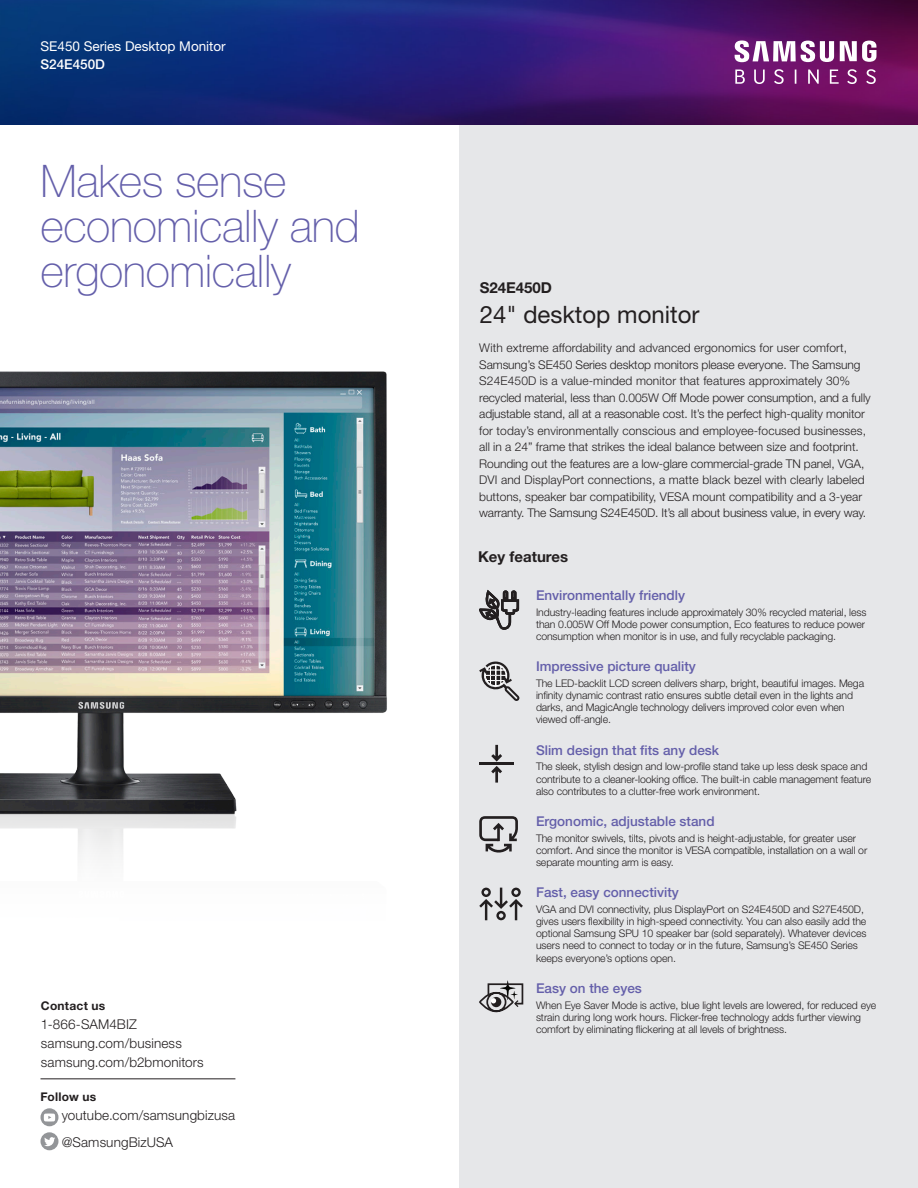
<style>
.page{position:relative;width:918px;height:1188px;background:#fff}
.page>*{position:absolute;margin:0;border:0;box-sizing:border-box;transform-origin:0 0}
.Headlines{font:100 45px/45px "Helvetica Neue";letter-spacing:-.01em;color:#645faa}
.t1{font:24px "Helvetica Neue";color:#231f20}
.Product_Name{font:700 15px "Helvetica Neue";color:#231f20}
.Small_Copy_Heads{font:500 13.5px "Helvetica Neue";color:#645faa}
.t2{font:300 13.5px "Helvetica Neue";letter-spacing:.01em;color:#231f20}
.Product_SKUs{font:13.5px "Helvetica Neue";color:#fff}
.Product_SKUs-2{font:500 13.5px "Helvetica Neue";color:#fff}
.Body_Copy{font:300 12px/16.5px "Helvetica Neue";color:#231f20}
.t3{font:700 12px "Helvetica Neue";letter-spacing:.02em;color:#231f20}
.Small_Copy{font:300 10.5px/12.1px "Helvetica Neue";letter-spacing:-.01em;color:#231f20}
</style>
<div class="page">
<div style="left:459px;top:0;width:459px;height:1188px;background:#e6e7e9"></div>
<img style="left:0;top:371px;width:387px;height:486px">
<img style="left:0;top:0;width:918px;height:124px">
<hr style="left:40px;top:1078px;width:195px;height:1px;background:#231f20">
<div style="left:40px;top:1132px;width:18px;height:18px;background:#939598;border-radius:50%"></div>
<svg style="left:44px;top:1137px;width:11px;height:9px"></svg>
<svg style="left:40px;top:1108px;width:18px;height:18px"></svg>
<svg style="left:44px;top:1114px;width:11px;height:8px"></svg>
<svg style="left:479px;top:589px;width:41px;height:112px"></svg>
<hr style="left:479px;top:762px;width:35px;height:3px;background:#231f20">
<svg style="left:491px;top:745px;width:11px;height:38px"></svg>
<svg style="left:479px;top:816px;width:39px;height:37px"></svg>
<svg style="left:479px;top:888px;width:44px;height:32px"></svg>
<svg style="left:479px;top:980px;width:45px;height:33px"></svg>
<svg style="left:735px;top:40px;width:99px;height:22px;background:#b991ba"></svg>
<svg style="left:840px;top:41px;width:36px;height:21px"></svg>
<svg style="left:735px;top:70px;width:10px;height:14px"></svg>
<svg style="left:754px;top:70px;width:11px;height:14px"></svg>
<svg style="left:774px;top:69px;width:10px;height:15px"></svg>
<svg style="left:795px;top:70px;width:1px;height:14px"></svg>
<svg style="left:808px;top:70px;width:11px;height:14px"></svg>
<svg style="left:830px;top:70px;width:9px;height:14px"></svg>
<svg style="left:847px;top:69px;width:10px;height:15px"></svg>
<svg style="left:866px;top:69px;width:10px;height:15px"></svg>
<p class="Product_SKUs" style="left:40px;top:38px;width:187px">SE450 Series Desktop Monitor</p>
<p class="Product_SKUs-2" style="left:40px;top:56px;width:66px">S24E450D</p>
<p class="Headlines" style="left:40px;top:158px;width:321px">Makes sense economically and ergonomically</p>
<p class="t3" style="left:41px;top:999px;width:66px">Contact us</p>
<p class="t2" style="left:41px;top:1016px;width:97px">1-866-SAM4BIZ</p>
<p class="t2" style="left:41px;top:1035px;width:142px">samsung.com/business</p>
<p class="t2" style="left:41px;top:1053px;width:164px">samsung.com/b2bmonitors</p>
<p class="t3" style="left:40px;top:1089px;width:57px">Follow us</p>
<p class="t2" style="left:62px;top:1134px;width:113px">@SamsungBizUSA</p>
<p class="t2" style="left:62px;top:1107px;width:175px">youtube.com/samsungbizusa</p>
<p class="Product_Name" style="left:480px;top:278px;width:74px">S24E450D</p>
<p class="t1" style="left:480px;top:300px;width:221px">24" desktop monitor</p>
<p class="Body_Copy" style="left:479px;top:339px;width:393px">With extreme affordability and advanced ergonomics for user comfort, Samsung’s SE450 Series desktop monitors please everyone. The Samsung S24E450D is a value-minded monitor that features approximately 30% recycled material, less than 0.005W Off Mode power consumption, and a fully adjustable stand, all at a reasonable cost. It’s the perfect high-quality monitor for today’s environmentally conscious and employee-focused businesses, all in a 24” frame that strikes the ideal balance between size and footprint.<br>Rounding out the features are a low-glare commercial-grade TN panel, VGA, DVI and DisplayPort connections, a matte black bezel with clearly labeled buttons, speaker bar compatibility, VESA mount compatibility and a 3-year warranty. The Samsung S24E450D. It’s all about business value, in every way.</p>
<p class="Product_Name" style="left:478px;top:547px;width:92px">Key features</p>
<p class="Small_Copy_Heads" style="left:536px;top:587px;width:151px">Environmentally friendly</p>
<p class="Small_Copy" style="left:536px;top:606px;width:332px">Industry-leading features include approximately 30% recycled material, less than 0.005W Off Mode power consumption, Eco features to reduce power consumption when monitor is in use, and fully recyclable packaging.</p>
<p class="Small_Copy_Heads" style="left:536px;top:658px;width:161px">Impressive picture quality</p>
<p class="Small_Copy" style="left:536px;top:677px;width:330px">The LED-backlit LCD screen delivers sharp, bright, beautiful images. Mega infinity dynamic contrast ratio ensures subtle detail even in the lights and darks, and MagicAngle technology delivers improved color even when viewed off-angle.</p>
<p class="Small_Copy_Heads" style="left:536px;top:742px;width:185px">Slim design that fits any desk</p>
<p class="Small_Copy" style="left:536px;top:760px;width:337px">The sleek, stylish design and low-profile stand take up less desk space and contribute to a cleaner-looking office. The built-in cable management feature also contributes to a clutter-free work environment.</p>
<p class="Small_Copy_Heads" style="left:536px;top:813px;width:180px">Ergonomic, adjustable stand</p>
<p class="Small_Copy" style="left:536px;top:832px;width:333px">The monitor swivels, tilts, pivots and is height-adjustable, for greater user comfort. And since the monitor is VESA compatible, installation on a wall or separate mounting arm is easy.</p>
<p class="Small_Copy_Heads" style="left:536px;top:884px;width:144px">Fast, easy connectivity</p>
<p class="Small_Copy" style="left:536px;top:903px;width:332px">VGA and DVI connectivity, plus DisplayPort on S24E450D and S27E450D, gives users flexibility in high-speed connectivity. You can also easily add the optional Samsung SPU 10 speaker bar (sold separately). Whatever devices users need to connect to today or in the future, Samsung’s SE450 Series keeps everyone’s options open.</p>
<p class="Small_Copy_Heads" style="left:536px;top:980px;width:107px">Easy on the eyes</p>
<p class="Small_Copy" style="left:536px;top:999px;width:342px">When Eye Saver Mode is active, blue light levels are lowered, for reduced eye strain during long work hours. Flicker-free technology adds further viewing comfort by eliminating flickering at all levels of brightness.</p>
</div>
